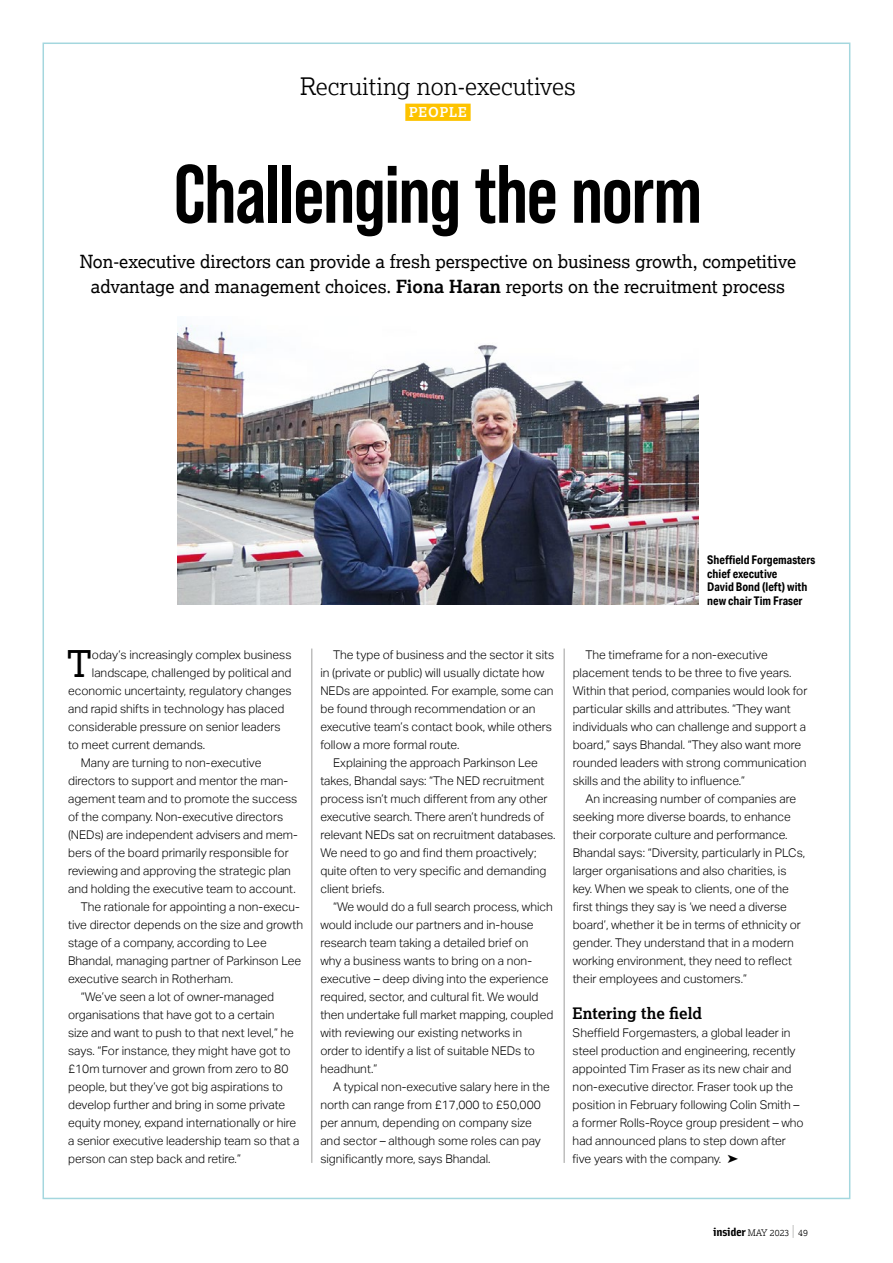
<style>
.page{position:relative;width:893px;height:1263px;background:#fff}
.page>*{position:absolute;margin:0;border:0;box-sizing:border-box;transform-origin:0 0}
.t1{font:700 82.5px "Bebas Neue Pro";letter-spacing:-.015em;color:#000}
.t2{font:36.75px "Lexia";color:#000}
.t3{font:300 24px "Lexia";color:#000}
.t4{font:18px/25.5px "Lexia";color:#000;text-align:center}
.t5{font:700 15.75px "Lexia";color:#000}
.t6{font:700 13.5px "Lexia";letter-spacing:.06em;color:#fff}
.t7{font:300 12px/18px "Aktiv Grotesk";color:#000}
.t8{font:700 12px/13.5px "Aktiv Grotesk Cd";color:#000}
.t9{font:300 9px "Lexia";color:#000}
.s1{font-weight:700}
.s2{font-family:"Solex OT";font-weight:700;font-size:12px}
.s3{font-family:"Aktiv Grotesk";font-weight:100;font-size:15px;color:#9d9d9c}
</style>
<div class="page">
<div style="left:405px;top:104px;width:66px;height:17px;background:#fdc300"></div>
<hr style="left:311px;top:648px;width:1px;height:515px;background:#9d9d9c">
<hr style="left:564px;top:648px;width:1px;height:515px;background:#9d9d9c">
<img style="left:177px;top:325px;width:522px;height:280px">
<h3 class="t3" style="left:300px;top:71px;width:277px">Recruiting non-executives</h3>
<p class="t6" style="left:409px;top:104px;width:59px">PEOPLE</p>
<h1 class="t1" style="left:174px;top:147px;width:530px">Challenging the norm</h1>
<h3 class="t4" style="left:80px;top:248px;width:718px">Non-executive directors can provide a fresh perspective on business growth, competitive advantage and management choices. <span class="s1">Fiona Haran</span> reports on the recruitment process</h3>
<h2 class="t2" style="left:67px;top:640px;width:27px">T</h2>
<p class="t7" style="left:92px;top:646px;width:201px">oday’s increasingly complex business</p>
<p class="t7" style="left:92px;top:664px;width:201px">landscape, challenged by political and</p>
<p class="t7" style="left:68px;top:682px;width:225px">economic uncertainty, regulatory changes</p>
<p class="t7" style="left:68px;top:700px;width:218px">and rapid shifts in technology has placed</p>
<p class="t7" style="left:68px;top:718px;width:214px">considerable pressure on senior leaders</p>
<p class="t7" style="left:68px;top:736px;width:139px">to meet current demands.</p>
<p class="t7" style="left:81px;top:754px;width:182px">Many are turning to non-executive</p>
<p class="t7" style="left:68px;top:772px;width:222px">directors to support and mentor the man-</p>
<p class="t7" style="left:68px;top:790px;width:231px">agement team and to promote the success</p>
<p class="t7" style="left:68px;top:808px;width:217px">of the company. Non-executive directors</p>
<p class="t7" style="left:68px;top:826px;width:231px">(NEDs) are independent advisers and mem-</p>
<p class="t7" style="left:68px;top:844px;width:222px">bers of the board primarily responsible for</p>
<p class="t7" style="left:68px;top:862px;width:224px">reviewing and approving the strategic plan</p>
<p class="t7" style="left:68px;top:880px;width:229px">and holding the executive team to account.</p>
<p class="t7" style="left:81px;top:898px;width:221px">The rationale for appointing a non-execu-</p>
<p class="t7" style="left:68px;top:916px;width:237px">tive director depends on the size and growth</p>
<p class="t7" style="left:68px;top:934px;width:200px">stage of a company, according to Lee</p>
<p class="t7" style="left:68px;top:952px;width:235px">Bhandal, managing partner of Parkinson Lee</p>
<p class="t7" style="left:68px;top:970px;width:167px">executive search in Rotherham.</p>
<p class="t7" style="left:81px;top:988px;width:195px">“We’ve seen a lot of owner-managed</p>
<p class="t7" style="left:68px;top:1006px;width:208px">organisations that have got to a certain</p>
<p class="t7" style="left:68px;top:1024px;width:227px">size and want to push to that next level,” he</p>
<p class="t7" style="left:68px;top:1042px;width:224px">says. “For instance, they might have got to</p>
<p class="t7" style="left:68px;top:1060px;width:222px">£10m turnover and grown from zero to 80</p>
<p class="t7" style="left:68px;top:1078px;width:216px">people, but they’ve got big aspirations to</p>
<p class="t7" style="left:68px;top:1096px;width:219px">develop further and bring in some private</p>
<p class="t7" style="left:68px;top:1114px;width:230px">equity money, expand internationally or hire</p>
<p class="t7" style="left:68px;top:1132px;width:233px">a senior executive leadership team so that a</p>
<p class="t7" style="left:68px;top:1150px;width:174px">person can step back and retire.”</p>
<p class="t8" style="left:707px;top:553px;width:109px">Sheffield Forgemasters chief executive<br>David Bond (left) with new chair Tim Fraser</p>
<p class="t7" style="left:320px;top:646px;width:235px;text-indent:13px">The type of business and the sector it sits in (private or public) will usually dictate how NEDs are appointed. For example, some can be found through recommendation or an executive team’s contact book, while others follow a more formal route.</p>
<p class="t7" style="left:320px;top:754px;width:237px;text-indent:13px">Explaining the approach Parkinson Lee takes, Bhandal says: “The NED recruitment process isn’t much different from any other executive search. There aren’t hundreds of relevant NEDs sat on recruitment databases.<br>We need to go and find them proactively; quite often to very specific and demanding client briefs.</p>
<p class="t7" style="left:320px;top:898px;width:235px;text-indent:13px">“We would do a full search process, which would include our partners and in-house research team taking a detailed brief on<br>why a business wants to bring on a non&shy;executive – deep diving into the experience required, sector, and cultural fit. We would then undertake full market mapping, coupled with reviewing our existing networks in order to identify a list of suitable NEDs to headhunt.”</p>
<p class="t7" style="left:320px;top:1078px;width:231px;text-indent:13px">A typical non-executive salary here in the north can range from £17,000 to £50,000 per annum, depending on company size and sector – although some roles can pay significantly more, says Bhandal.</p>
<p class="t7" style="left:573px;top:646px;width:236px;text-indent:13px">The timeframe for a non-executive placement tends to be three to five years.<br>Within that period, companies would look for particular skills and attributes. “They want individuals who can challenge and support a board,” says Bhandal. “They also want more rounded leaders with strong communication skills and the ability to influence.”</p>
<p class="t7" style="left:573px;top:790px;width:234px;text-indent:13px">An increasing number of companies are seeking more diverse boards, to enhance their corporate culture and performance.<br>Bhandal says: “Diversity, particularly in PLCs, larger organisations and also charities, is key. When we speak to clients, one of the first things they say is ‘we need a diverse board’, whether it be in terms of ethnicity or gender. They understand that in a modern working environment, they need to reflect their employees and customers.”</p>
<h3 class="t5" style="left:573px;top:1003px;width:131px">Entering the field</h3>
<p class="t7" style="left:573px;top:1024px;width:233px">Sheffield Forgemasters, a global leader in steel production and engineering, recently appointed Tim Fraser as its new chair and non-executive director. Fraser took up the position in February following Colin Smith – a former Rolls-Royce group president – who had announced plans to step down after five years with the company.</p>
<p class="t9" style="left:713px;top:1227px;width:96px"><span class="s2">insider</span> MAY 2023 <span class="s3">|</span> 49</p>
</div>
